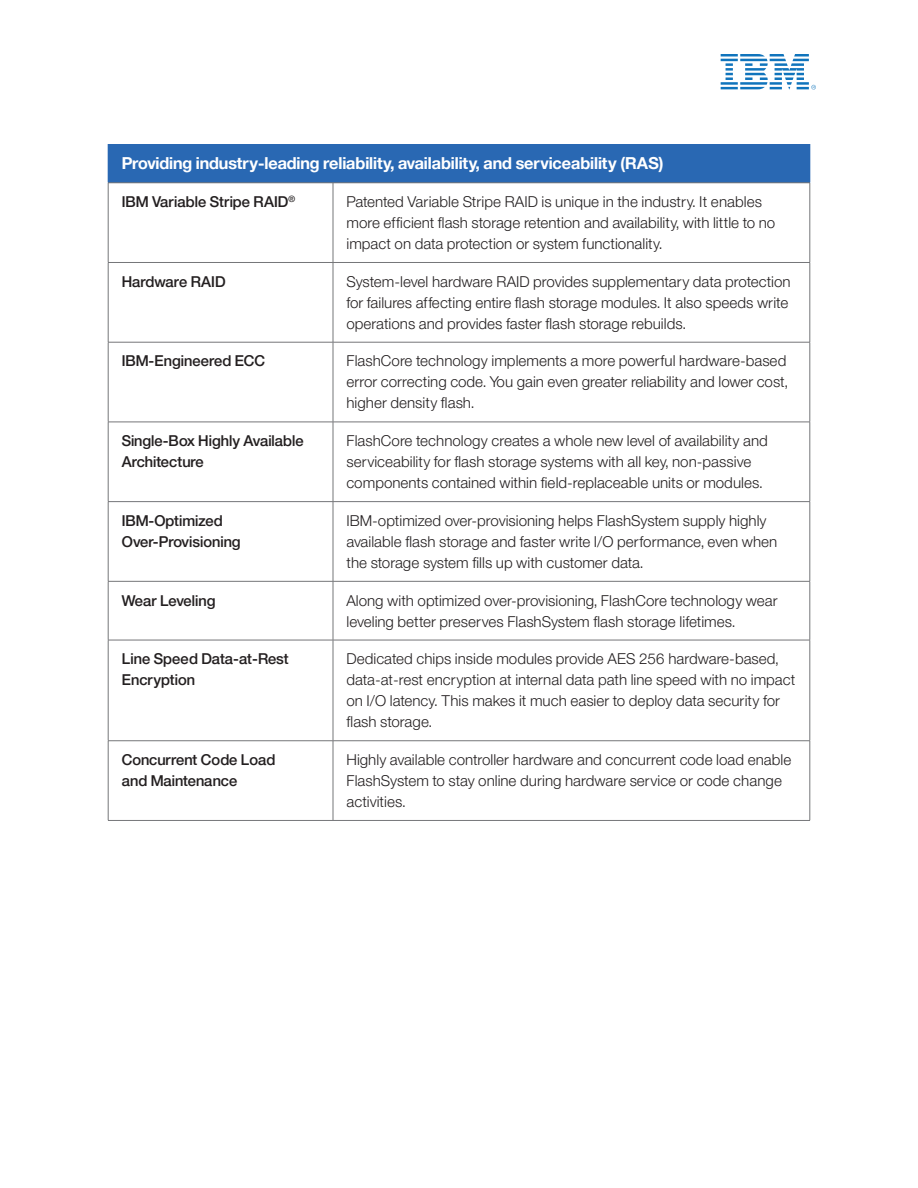
<style>
.page{position:relative;width:918px;height:1188px;background:#fff}
.page>*{position:absolute;margin:0;border:0;box-sizing:border-box;transform-origin:0 0}
._2-subhead{font:16.5px "Helv Neue Boldfor IBM";letter-spacing:-.005em;color:#fff}
._0-body{font:15px/21px "Helv Neue Lightfor IBM";color:#231f20}
._6-sub-Small{font:15px/21px "Helv Neue Mediumfor IBM";color:#231f20}
</style>
<div class="page">
<div style="left:108px;top:144px;width:702px;height:39px;background:#2968b3"></div>
<hr style="left:810px;top:144px;width:1px;height:39px;background:#2968b3">
<hr style="left:108px;top:183px;width:225px;height:1px;background:#757679">
<hr style="left:108px;top:183px;width:1px;height:79px;background:#757679">
<hr style="left:333px;top:183px;width:477px;height:1px;background:#757679">
<hr style="left:333px;top:183px;width:1px;height:79px;background:#757679">
<hr style="left:810px;top:183px;width:1px;height:79px;background:#757679">
<hr style="left:108px;top:262px;width:225px;height:1px;background:#757679">
<hr style="left:108px;top:263px;width:1px;height:79px;background:#757679">
<hr style="left:333px;top:262px;width:477px;height:1px;background:#757679">
<hr style="left:333px;top:263px;width:1px;height:79px;background:#757679">
<hr style="left:810px;top:263px;width:1px;height:79px;background:#757679">
<hr style="left:108px;top:342px;width:225px;height:1px;background:#757679">
<hr style="left:108px;top:342px;width:1px;height:80px;background:#757679">
<hr style="left:333px;top:342px;width:477px;height:1px;background:#757679">
<hr style="left:333px;top:342px;width:1px;height:80px;background:#757679">
<hr style="left:810px;top:342px;width:1px;height:80px;background:#757679">
<hr style="left:108px;top:422px;width:225px;height:1px;background:#757679">
<hr style="left:108px;top:422px;width:1px;height:79px;background:#757679">
<hr style="left:333px;top:422px;width:477px;height:1px;background:#757679">
<hr style="left:333px;top:422px;width:1px;height:79px;background:#757679">
<hr style="left:810px;top:422px;width:1px;height:79px;background:#757679">
<hr style="left:108px;top:501px;width:225px;height:1px;background:#757679">
<hr style="left:108px;top:502px;width:1px;height:79px;background:#757679">
<hr style="left:333px;top:501px;width:477px;height:1px;background:#757679">
<hr style="left:333px;top:502px;width:1px;height:79px;background:#757679">
<hr style="left:810px;top:502px;width:1px;height:79px;background:#757679">
<hr style="left:108px;top:581px;width:225px;height:1px;background:#757679">
<hr style="left:108px;top:582px;width:1px;height:58px;background:#757679">
<hr style="left:333px;top:581px;width:477px;height:1px;background:#757679">
<hr style="left:333px;top:582px;width:1px;height:58px;background:#757679">
<hr style="left:810px;top:582px;width:1px;height:58px;background:#757679">
<hr style="left:108px;top:640px;width:225px;height:1px;background:#757679">
<hr style="left:108px;top:640px;width:1px;height:101px;background:#757679">
<hr style="left:333px;top:640px;width:477px;height:1px;background:#757679">
<hr style="left:333px;top:640px;width:1px;height:101px;background:#757679">
<hr style="left:810px;top:640px;width:1px;height:101px;background:#757679">
<hr style="left:108px;top:740px;width:225px;height:1px;background:#757679">
<hr style="left:108px;top:741px;width:1px;height:79px;background:#757679">
<hr style="left:333px;top:740px;width:477px;height:1px;background:#757679">
<hr style="left:333px;top:741px;width:1px;height:79px;background:#757679">
<hr style="left:810px;top:741px;width:1px;height:79px;background:#757679">
<hr style="left:108px;top:820px;width:225px;height:1px;background:#757679">
<hr style="left:333px;top:820px;width:477px;height:1px;background:#757679">
<svg style="left:721px;top:54px;width:95px;height:36px"></svg>
<p class="_2-subhead" style="left:122px;top:153px;width:543px">Providing industry-leading reliability, availability, and serviceability (RAS)</p>
<p class="_6-sub-Small" style="left:122px;top:191px;width:175px">IBM Variable Stripe RAID<sup>®</sup></p>
<p class="_0-body" style="left:346px;top:191px;width:430px">Patented Variable Stripe RAID is unique in the industry. It enables more efficient flash storage retention and availability, with little to no impact on data protection or system functionality.</p>
<p class="_6-sub-Small" style="left:122px;top:271px;width:105px">Hardware RAID</p>
<p class="_0-body" style="left:346px;top:271px;width:446px">System-level hardware RAID provides supplementary data protection for failures affecting entire flash storage modules. It also speeds write operations and provides faster flash storage rebuilds.</p>
<p class="_6-sub-Small" style="left:122px;top:350px;width:145px">IBM-Engineered ECC</p>
<p class="_0-body" style="left:346px;top:350px;width:443px;text-align:justify">FlashCore technology implements a more powerful hardware-based error correcting code. You gain even greater reliability and lower cost, higher density flash.</p>
<p class="_6-sub-Small" style="left:122px;top:430px;width:184px">Single-Box Highly Available<br>Architecture</p>
<p class="_0-body" style="left:346px;top:430px;width:423px">FlashCore technology creates a whole new level of availability and serviceability for flash storage systems with all key, non-passive components contained within field-replaceable units or modules.</p>
<p class="_6-sub-Small" style="left:122px;top:510px;width:120px">IBM-Optimized<br>Over-Provisioning</p>
<p class="_0-body" style="left:346px;top:510px;width:432px">IBM-optimized over-provisioning helps FlashSystem supply highly available flash storage and faster write I/O performance, even when the storage system fills up with customer data.</p>
<p class="_6-sub-Small" style="left:122px;top:590px;width:95px">Wear Leveling</p>
<p class="_0-body" style="left:346px;top:589px;width:433px">Along with optimized over-provisioning, FlashCore technology wear leveling better preserves FlashSystem flash storage lifetimes.</p>
<p class="_6-sub-Small" style="left:122px;top:648px;width:169px">Line Speed Data-at-Rest<br>Encryption</p>
<p class="_0-body" style="left:346px;top:648px;width:450px">Dedicated chips inside modules provide AES 256 hardware-based, data-at-rest encryption at internal data path line speed with no impact on I/O latency. This makes it much easier to deploy data security for flash storage.</p>
<p class="_6-sub-Small" style="left:122px;top:749px;width:155px">Concurrent Code Load and Maintenance</p>
<p class="_0-body" style="left:346px;top:749px;width:446px">Highly available controller hardware and concurrent code load enable<br>FlashSystem to stay online during hardware service or code change activities.</p>
</div>
